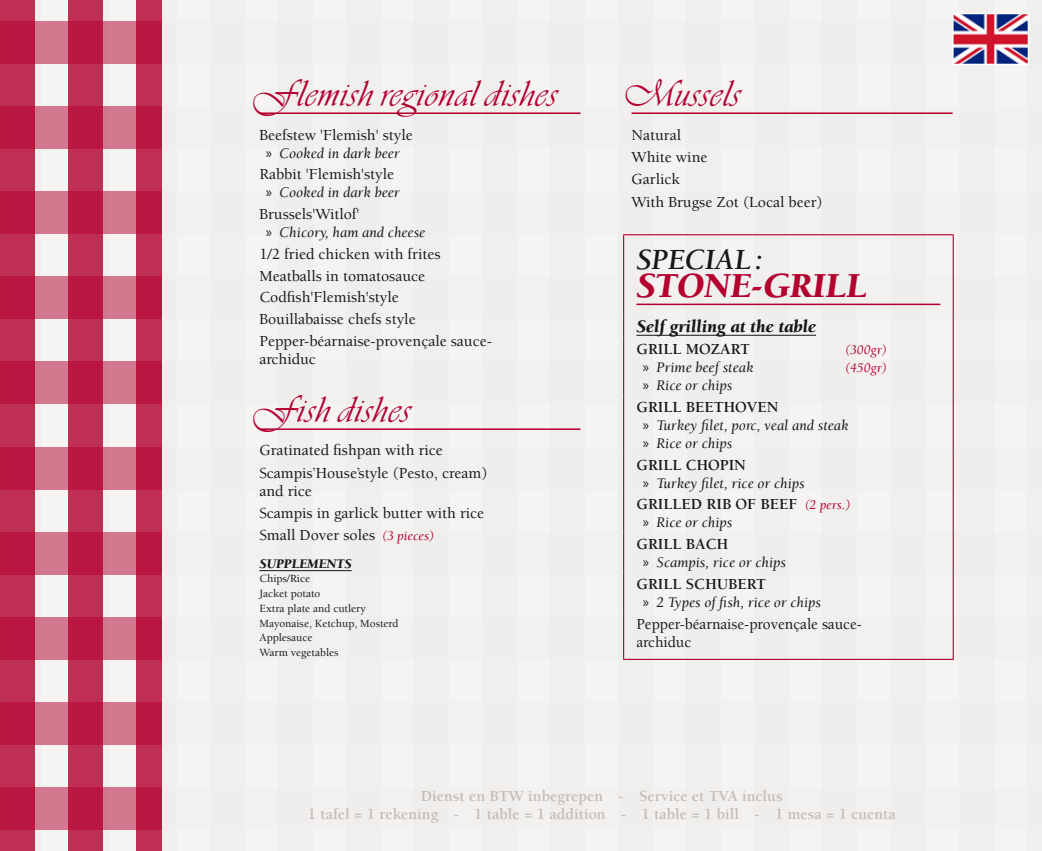
<style>
.page{position:relative;width:1042px;height:851px;background:#fff}
.page>*{position:absolute;margin:0;border:0;box-sizing:border-box;transform-origin:0 0}
.t1{font:39px "Vivaldi Std";color:#b3002e}
.t2{font:italic 900 36px "Berkeley Std";color:#b3002e}
.t3{font:italic 700 30px "Berkeley Std";color:#181716}
.t4{font:italic 900 18px "Berkeley Std";color:#181716}
.t5{font:500 15.75px/21.8px "Berkeley Std";color:#181716}
.t6{font:700 15.75px/18px "Berkeley Std";color:#c6bcb5;text-align:center}
.t7{font:700 15.75px "Berkeley Std";color:#181716}
.t8{font:italic 15px/18px "Berkeley Std";color:#181716}
.t9{font:italic 13.5px "Berkeley Std";color:#b3002e}
.t10{font:italic 900 13.5px "Berkeley Std";color:#181716}
.t11{font:500 11.25px/14.7px "Berkeley Std";color:#181716}
.s1{font-family:"Myriad Pro";font-style:normal}
.s2{font-weight:400;font-style:italic;font-size:13.5px;color:#b3002e}
</style>
<div class="page">
<div style="left:0;top:0;width:1042px;height:850px;background:#f5f4f3"></div>
<div style="left:1027px;top:0;width:15px;height:850px;background:#f0efee"></div>
<div style="left:959px;top:0;width:34px;height:850px;background:#f0efee"></div>
<div style="left:891px;top:0;width:34px;height:850px;background:#f0efee"></div>
<div style="left:823px;top:0;width:34px;height:850px;background:#f0efee"></div>
<div style="left:755px;top:0;width:34px;height:850px;background:#f0efee"></div>
<div style="left:687px;top:0;width:34px;height:850px;background:#f0efee"></div>
<div style="left:619px;top:0;width:34px;height:850px;background:#f0efee"></div>
<div style="left:551px;top:0;width:34px;height:850px;background:#f0efee"></div>
<div style="left:483px;top:0;width:34px;height:850px;background:#f0efee"></div>
<div style="left:415px;top:0;width:34px;height:850px;background:#f0efee"></div>
<div style="left:347px;top:0;width:34px;height:850px;background:#f0efee"></div>
<div style="left:279px;top:0;width:34px;height:850px;background:#f0efee"></div>
<div style="left:210px;top:0;width:34px;height:850px;background:#f0efee"></div>
<div style="left:142px;top:0;width:34px;height:850px;background:#f0efee"></div>
<svg style="left:102px;top:0;width:6px;height:850px"></svg>
<svg style="left:34px;top:0;width:6px;height:850px"></svg>
<div style="left:0;top:787px;width:1042px;height:42px;background:#efeeed"></div>
<div style="left:0;top:702px;width:1042px;height:42px;background:#efeeed"></div>
<div style="left:0;top:617px;width:1042px;height:42px;background:#efeeed"></div>
<div style="left:0;top:531px;width:1042px;height:43px;background:#efeeed"></div>
<div style="left:0;top:446px;width:1042px;height:43px;background:#efeeed"></div>
<div style="left:0;top:361px;width:1042px;height:43px;background:#efeeed"></div>
<div style="left:0;top:276px;width:1042px;height:43px;background:#efeeed"></div>
<div style="left:0;top:191px;width:1042px;height:43px;background:#efeeed"></div>
<div style="left:0;top:106px;width:1042px;height:43px;background:#efeeed"></div>
<div style="left:0;top:21px;width:1042px;height:43px;background:#efeeed"></div>
<div style="left:136px;top:0;width:26px;height:850px;background:#bf2f54"></div>
<div style="left:68px;top:0;width:34px;height:850px;background:#bf2f54"></div>
<div style="left:0;top:0;width:34px;height:850px;background:#bf2f54"></div>
<svg style="left:0;top:787px;width:162px;height:42px;background:#c33e60"></svg>
<svg style="left:0;top:702px;width:162px;height:42px;background:#c33e60"></svg>
<svg style="left:0;top:617px;width:162px;height:42px;background:#c33e60"></svg>
<svg style="left:0;top:531px;width:162px;height:43px;background:#c34061"></svg>
<svg style="left:0;top:446px;width:162px;height:43px;background:#c34061"></svg>
<svg style="left:0;top:361px;width:162px;height:43px;background:#c33e60"></svg>
<svg style="left:0;top:276px;width:162px;height:43px;background:#c33e60"></svg>
<svg style="left:0;top:191px;width:162px;height:43px;background:#c33e60"></svg>
<svg style="left:0;top:106px;width:162px;height:43px;background:#c33e60"></svg>
<svg style="left:0;top:21px;width:162px;height:43px;background:#c33e60"></svg>
<hr style="left:259px;top:112px;width:321px;height:2px;background:#b3002e">
<hr style="left:259px;top:428px;width:321px;height:2px;background:#b3002e">
<hr style="left:259px;top:570px;width:93px;height:1px;background:#181716">
<hr style="left:631px;top:112px;width:321px;height:2px;background:#b3002e">
<hr style="left:623px;top:234px;width:234px;height:1px;background:#b3002e">
<hr style="left:857px;top:234px;width:30px;height:1px;background:#b3002e">
<hr style="left:887px;top:234px;width:67px;height:1px;background:#b3002e">
<hr style="left:623px;top:658px;width:234px;height:1px;background:#b3002e">
<hr style="left:857px;top:658px;width:30px;height:1px;background:#b3002e">
<hr style="left:887px;top:658px;width:67px;height:1px;background:#b3002e">
<hr style="left:623px;top:235px;width:1px;height:79px;background:#b3002e">
<hr style="left:952px;top:235px;width:2px;height:79px;background:#b3002e">
<svg style="left:623px;top:314px;width:1px;height:23px"></svg>
<hr style="left:952px;top:314px;width:2px;height:23px;background:#b3002e">
<hr style="left:623px;top:337px;width:1px;height:58px;background:#b3002e">
<hr style="left:952px;top:337px;width:2px;height:58px;background:#b3002e">
<hr style="left:623px;top:395px;width:1px;height:58px;background:#b3002e">
<hr style="left:952px;top:395px;width:2px;height:58px;background:#b3002e">
<hr style="left:623px;top:453px;width:1px;height:40px;background:#b3002e">
<hr style="left:952px;top:453px;width:2px;height:40px;background:#b3002e">
<hr style="left:623px;top:493px;width:1px;height:39px;background:#b3002e">
<hr style="left:952px;top:493px;width:2px;height:39px;background:#b3002e">
<hr style="left:623px;top:532px;width:1px;height:40px;background:#b3002e">
<hr style="left:952px;top:532px;width:2px;height:40px;background:#b3002e">
<hr style="left:623px;top:572px;width:1px;height:40px;background:#b3002e">
<hr style="left:952px;top:572px;width:2px;height:40px;background:#b3002e">
<hr style="left:623px;top:612px;width:1px;height:46px;background:#b3002e">
<hr style="left:952px;top:612px;width:2px;height:46px;background:#b3002e">
<hr style="left:636px;top:303px;width:304px;height:2px;background:#b3002e">
<hr style="left:636px;top:335px;width:180px;height:1px;background:#181716">
<svg style="left:952px;top:13px;width:77px;height:52px"></svg>
<h1 class="t1" style="left:251px;top:72px;width:308px">Flemish regional dishes</h1>
<p class="t5" style="left:259px;top:124px;width:155px">Beefstew 'Flemish' style</p>
<p class="t8" style="left:266px;top:144px;width:136px"><span class="s1">»</span> Cooked in dark beer</p>
<p class="t5" style="left:259px;top:164px;width:136px">Rabbit 'Flemish'style</p>
<p class="t8" style="left:266px;top:184px;width:136px"><span class="s1">»</span> Cooked in dark beer</p>
<p class="t5" style="left:259px;top:203px;width:102px">Brussels'Witlof'</p>
<p class="t8" style="left:266px;top:223px;width:161px"><span class="s1">»</span> Chicory, ham and cheese</p>
<p class="t5" style="left:259px;top:243px;width:234px">1/2 fried chicken with frites<br>Meatballs in tomatosauce<br>Codfish'Flemish'style<br>Bouillabaisse chefs style<br>Pepper-béarnaise-provençale sauce-</p>
<p class="t5" style="left:259px;top:348px;width:58px">archiduc</p>
<h1 class="t1" style="left:251px;top:388px;width:162px">Fish dishes</h1>
<p class="t5" style="left:259px;top:439px;width:230px;line-height:22.5px">Gratinated fishpan with rice<br>Scampis’House’style (Pesto, cream)</p>
<p class="t5" style="left:259px;top:480px;width:226px">and rice<br>Scampis in garlick butter with rice<br>Small Dover soles <span class="s2">(3 pieces)</span></p>
<p class="t10" style="left:259px;top:556px;width:94px">Supplements</p>
<p class="t11" style="left:259px;top:571px;width:141px">Chips/Rice<br>Jacket potato<br>Extra plate and cutlery<br>Mayonaise, Ketchup, Mosterd<br>Applesauce<br>Warm vegetables</p>
<h1 class="t1" style="left:623px;top:72px;width:119px">Mussels</h1>
<p class="t5" style="left:631px;top:124px;width:193px;line-height:22.5px">Natural<br>White wine<br>Garlick<br>With Brugse Zot (Local beer)</p>
<h3 class="t3" style="left:636px;top:243px;width:128px">SPECIAL:</h3>
<h2 class="t2" style="left:636px;top:267px;width:232px">Stone-grill</h2>
<p class="t4" style="left:636px;top:317px;width:181px">Selfgrilling at the table</p>
<p class="t7" style="left:636px;top:340px;width:115px">GRILL MOZART</p>
<p class="t9" style="left:845px;top:342px;width:44px">(300gr)</p>
<p class="t8" style="left:643px;top:358px;width:112px"><span class="s1">»</span> Prime beefsteak</p>
<p class="t9" style="left:845px;top:360px;width:44px">(450gr)</p>
<p class="t8" style="left:643px;top:376px;width:91px"><span class="s1">»</span> Rice or chips</p>
<p class="t7" style="left:636px;top:398px;width:143px">GRILL BEETHOVEN</p>
<p class="t8" style="left:643px;top:416px;width:207px"><span class="s1">»</span> Turkey filet, porc, veal and steak <span class="s1">»</span> Rice or chips</p>
<p class="t7" style="left:636px;top:456px;width:111px">GRILL CHOPIN</p>
<p class="t8" style="left:643px;top:474px;width:163px"><span class="s1">»</span> Turkey filet, rice or chips</p>
<p class="t7" style="left:636px;top:496px;width:216px">GRILLED RIB OF BEEF <span class="s2">(2 pers.)</span></p>
<p class="t8" style="left:643px;top:514px;width:91px"><span class="s1">»</span> Rice or chips</p>
<p class="t7" style="left:636px;top:535px;width:93px">GRILL BACH</p>
<p class="t8" style="left:643px;top:553px;width:145px"><span class="s1">»</span> Scampis, rice or chips</p>
<p class="t7" style="left:636px;top:575px;width:131px">GRILL SCHUBERT</p>
<p class="t8" style="left:643px;top:593px;width:180px"><span class="s1">»</span> 2 Types offish, rice or chips</p>
<p class="t5" style="left:636px;top:615px;width:227px;line-height:18px">Pepper-béarnaise-provençale sauce&shy;archiduc</p>
<p class="t6" style="left:308px;top:787px;width:589px">Dienst en BTW inbegrepen - Service et TVA inclus<br>1 tafel = 1 rekening - 1 table = 1 addition - 1 table = 1 bill - 1 mesa = 1 cuenta</p>
</div>
